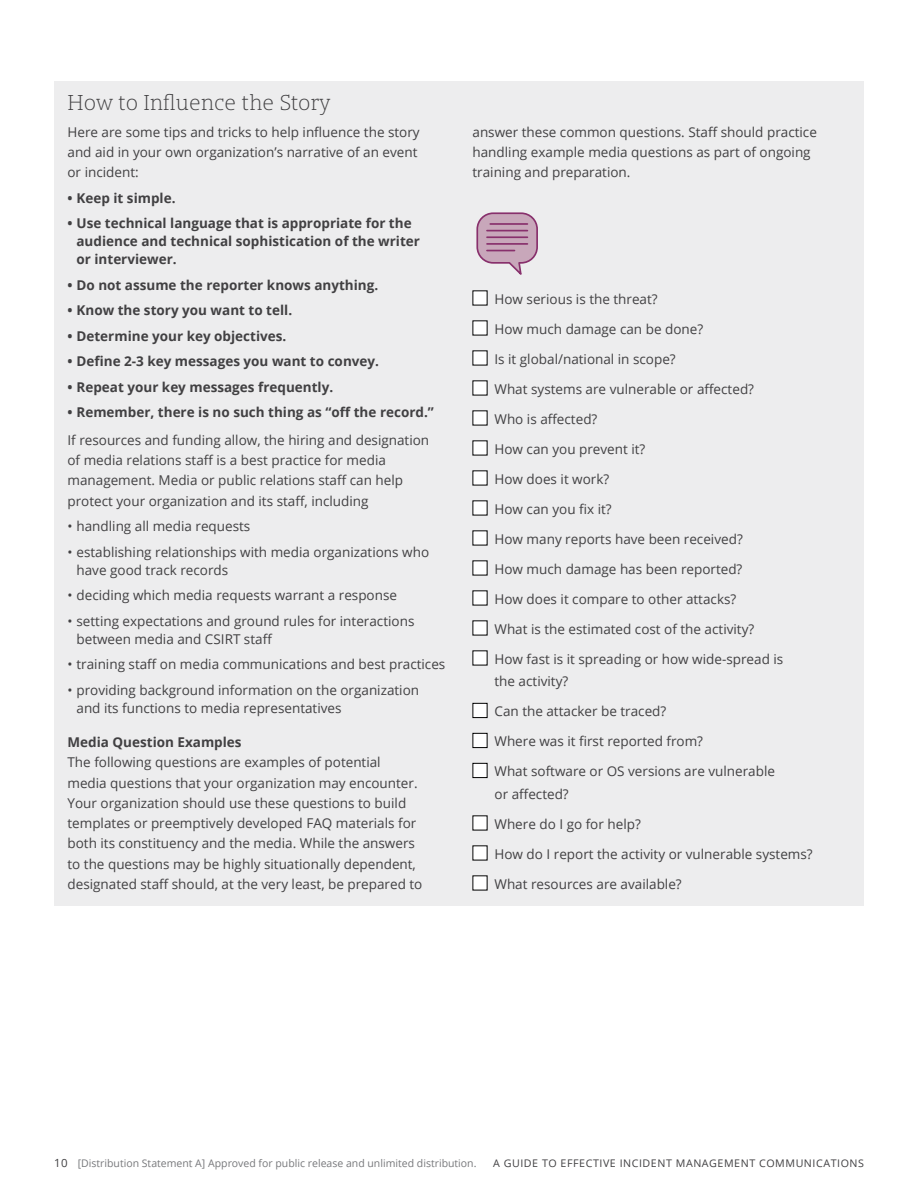
<style>
.page{position:relative;width:918px;height:1188px;background:#fff}
.page>*{position:absolute;margin:0;border:0;box-sizing:border-box;transform-origin:0 0}
.Section_Title{font:300 21px "Open Serif";color:#414042}
.Main_Body_Text{font:13.5px/20.2px "Open Sans";color:#414042}
.Paragraph_Title{font:700 13.5px/18px "Open Sans";color:#414042}
.t1{font:10.5px "Open Sans";color:#77787b}
.t2{font:10.5px "Open Sans";letter-spacing:.05em;color:#414042}
.s1{font-size:11.25px;color:#414042}
</style>
<div class="page">
<div style="left:54px;top:81px;width:810px;height:824px;background:#ededee"></div>
<svg style="left:476px;top:212px;width:62px;height:63px"></svg>
<div style="left:473px;top:291px;width:14px;height:14px;background:#fff"></div>
<div style="left:473px;top:321px;width:14px;height:14px;background:#fff"></div>
<div style="left:473px;top:351px;width:14px;height:14px;background:#fff"></div>
<div style="left:473px;top:381px;width:14px;height:14px;background:#fff"></div>
<div style="left:473px;top:411px;width:14px;height:14px;background:#fff"></div>
<div style="left:473px;top:441px;width:14px;height:14px;background:#fff"></div>
<div style="left:473px;top:471px;width:14px;height:14px;background:#fff"></div>
<div style="left:473px;top:501px;width:14px;height:14px;background:#fff"></div>
<div style="left:473px;top:531px;width:14px;height:14px;background:#fff"></div>
<div style="left:473px;top:561px;width:14px;height:14px;background:#fff"></div>
<div style="left:473px;top:591px;width:14px;height:14px;background:#fff"></div>
<div style="left:473px;top:621px;width:14px;height:14px;background:#fff"></div>
<div style="left:473px;top:651px;width:14px;height:14px;background:#fff"></div>
<div style="left:473px;top:703px;width:14px;height:15px;background:#fff"></div>
<div style="left:472px;top:703px;width:16px;height:15px;border:1px solid #000"></div>
<div style="left:473px;top:733px;width:14px;height:15px;background:#fff"></div>
<div style="left:472px;top:733px;width:16px;height:15px;border:1px solid #000"></div>
<div style="left:473px;top:763px;width:14px;height:15px;background:#fff"></div>
<div style="left:472px;top:763px;width:16px;height:15px;border:1px solid #000"></div>
<div style="left:473px;top:816px;width:14px;height:14px;background:#fff"></div>
<div style="left:473px;top:846px;width:14px;height:14px;background:#fff"></div>
<div style="left:473px;top:876px;width:14px;height:14px;background:#fff"></div>
<p class="Section_Title" style="left:68px;top:88px;width:264px">How to Influence the Story</p>
<p class="Main_Body_Text" style="left:68px;top:121px;width:354px">Here are some tips and tricks to help influence the story and aid in your own organization’s narrative of an event or incident:</p>
<p class="Paragraph_Title" style="left:68px;top:188px;width:110px">• Keep it simple.</p>
<p class="Paragraph_Title" style="left:76px;top:214px;width:345px;text-indent:-9px">• Use technical language that is appropriate for the audience and technical sophistication of the writer or interviewer.</p>
<p class="Paragraph_Title" style="left:68px;top:275px;width:312px">• Do not assume the reporter knows anything.</p>
<p class="Paragraph_Title" style="left:68px;top:301px;width:226px">• Know the story you want to tell.</p>
<p class="Paragraph_Title" style="left:68px;top:326px;width:220px">• Determine your key objectives.</p>
<p class="Paragraph_Title" style="left:68px;top:352px;width:313px">• Define 2-3 key messages you want to convey.</p>
<p class="Paragraph_Title" style="left:68px;top:377px;width:267px">• Repeat your key messages frequently.</p>
<p class="Paragraph_Title" style="left:68px;top:403px;width:368px">• Remember, there is no such thing as “off the record.”</p>
<p class="Main_Body_Text" style="left:67px;top:430px;width:363px">If resources and funding allow, the hiring and designation of media relations staff is a best practice for media management. Media or public relations staff can help protect your organization and its staff, including</p>
<p class="Main_Body_Text" style="left:68px;top:516px;width:184px">• handling all media requests</p>
<p class="Main_Body_Text" style="left:76px;top:542px;width:354px;line-height:18px;text-indent:-9px">• establishing relationships with media organizations who have good track records</p>
<p class="Main_Body_Text" style="left:68px;top:585px;width:331px">• deciding which media requests warrant a response</p>
<p class="Main_Body_Text" style="left:76px;top:611px;width:339px;line-height:18px;text-indent:-9px">• setting expectations and ground rules for interactions between media and CSIRT staff</p>
<p class="Main_Body_Text" style="left:68px;top:654px;width:379px">• training staff on media communications and best practices</p>
<p class="Main_Body_Text" style="left:76px;top:680px;width:344px;line-height:18px;text-indent:-9px">• providing background information on the organization and its functions to media representatives</p>
<p class="Paragraph_Title" style="left:67px;top:733px;width:176px">Media Question Examples</p>
<p class="Main_Body_Text" style="left:67px;top:752px;width:356px">The following questions are examples of potential media questions that your organization may encounter.<br>Your organization should use these questions to build templates or preemptively developed FAQ materials for both its constituency and the media. While the answers to the questions may be highly situationally dependent, designated staff should, at the very least, be prepared to</p>
<p class="Main_Body_Text" style="left:472px;top:121px;width:346px">answer these common questions. Staff should practice handling example media questions as part of ongoing training and preparation.</p>
<p class="Main_Body_Text" style="left:495px;top:289px;width:165px">How serious is the threat?</p>
<p class="Main_Body_Text" style="left:495px;top:319px;width:210px">How much damage can be done?</p>
<p class="Main_Body_Text" style="left:495px;top:349px;width:183px">Is it global/national in scope?</p>
<p class="Main_Body_Text" style="left:495px;top:379px;width:261px">What systems are vulnerable or affected?</p>
<p class="Main_Body_Text" style="left:495px;top:409px;width:104px">Who is affected?</p>
<p class="Main_Body_Text" style="left:495px;top:439px;width:152px">How can you prevent it?</p>
<p class="Main_Body_Text" style="left:495px;top:469px;width:116px">How does it work?</p>
<p class="Main_Body_Text" style="left:495px;top:499px;width:119px">How can you fix it?</p>
<p class="Main_Body_Text" style="left:495px;top:529px;width:250px">How many reports have been received?</p>
<p class="Main_Body_Text" style="left:495px;top:559px;width:249px">How much damage has been reported?</p>
<p class="Main_Body_Text" style="left:495px;top:589px;width:243px">How does it compare to other attacks?</p>
<p class="Main_Body_Text" style="left:495px;top:619px;width:261px">What is the estimated cost of the activity?</p>
<p class="Main_Body_Text" style="left:495px;top:647px;width:290px;line-height:22.5px">How fast is it spreading or how wide-spread is the activity?</p>
<p class="Main_Body_Text" style="left:495px;top:701px;width:173px">Can the attacker be traced?</p>
<p class="Main_Body_Text" style="left:495px;top:731px;width:210px">Where was it first reported from?</p>
<p class="Main_Body_Text" style="left:495px;top:760px;width:282px;line-height:22.5px">What software or OS versions are vulnerable or affected?</p>
<p class="Main_Body_Text" style="left:495px;top:814px;width:148px">Where do I go for help?</p>
<p class="Main_Body_Text" style="left:495px;top:844px;width:320px">How do I report the activity or vulnerable systems?</p>
<p class="Main_Body_Text" style="left:495px;top:874px;width:189px">What resources are available?</p>
<p class="t1" style="left:54px;top:1156px;width:424px"><span class="s1">10</span> [Distribution Statement A] Approved for public release and unlimited distribution.</p>
<p class="t2" style="left:493px;top:1156px;width:372px">A GUIDE TO EFFECTIVE INCIDENT MANAGEMENT COMMUNICATIONS</p>
</div>
